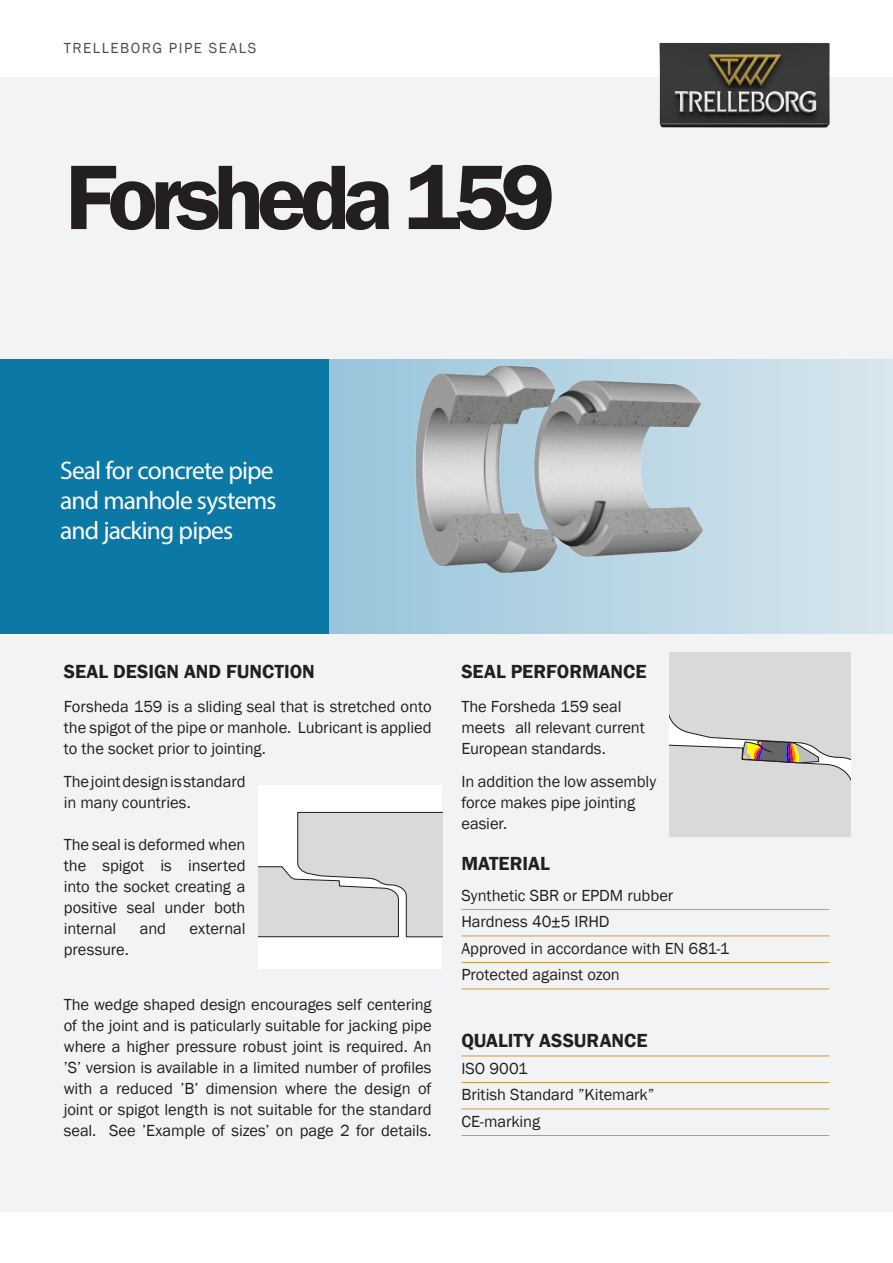
<style>
.page{position:relative;width:893px;height:1263px;background:#fff}
.page>*{position:absolute;margin:0;border:0;box-sizing:border-box;transform-origin:0 0}
.t1{font:600 94.8px "Franklin Gothic";letter-spacing:-.085em;color:#231f20}
.TPS_Reg_quote_-_Whit{font:25.5px/30px "Myriad Pro";letter-spacing:-.035em;color:#fff;text-align:justify}
.TPS_Bold_CAPS_subhea{font:600 19.5px "Franklin Gothic";color:#231f20}
.TPS_Small_points_wit{font:600 19.5px "Franklin Gothic";color:#231f20}
.TPS_Body_copy_-_blac{font:600 19.5px "Franklin Gothic";color:#231f20}
.TPS_Body_copy_-_blac-2{font:16.5px/21px "Franklin Gothic";letter-spacing:-.005em;color:#231f20;text-align:justify}
.TPS_Small_points_wit-2{font:16.5px "Franklin Gothic";letter-spacing:-.005em;color:#231f20}
.t2{font:15px "Franklin Gothic";letter-spacing:.1em;color:#231f20}
</style>
<div class="page">
<div style="left:0;top:78px;width:893px;height:1134px;background:#f2f3f4"></div>
<div style="left:329px;top:359px;width:564px;height:275px;background:#d1e2eb"></div>
<img style="left:337px;top:359px;width:440px;height:275px">
<hr style="left:461px;top:909px;width:368px;height:1px;background:#cf9b3d">
<hr style="left:461px;top:936px;width:368px;height:1px;background:#cf9b3d">
<hr style="left:461px;top:962px;width:368px;height:1px;background:#cf9b3d">
<hr style="left:461px;top:989px;width:368px;height:1px;background:#cf9b3d">
<hr style="left:461px;top:1056px;width:368px;height:1px;background:#cf9b3d">
<hr style="left:461px;top:1082px;width:368px;height:1px;background:#cf9b3d">
<hr style="left:461px;top:1109px;width:368px;height:1px;background:#cf9b3d">
<hr style="left:461px;top:1135px;width:368px;height:1px;background:#cf9b3d">
<img style="left:654px;top:43px;width:180px;height:85px">
<div style="left:0;top:359px;width:329px;height:275px;background:#0b78a6"></div>
<div style="left:258px;top:784px;width:184px;height:184px;background:#fff"></div>
<svg style="left:258px;top:812px;width:184px;height:125px"></svg>
<svg style="left:669px;top:653px;width:181px;height:184px"></svg>
<p class="t2" style="left:64px;top:39px;width:194px">TRELLEBORG PIPE SEALS</p>
<p class="t1" style="left:65px;top:139px;width:492px">Forsheda 159</p>
<p class="TPS_Reg_quote_-_Whit" style="left:60px;top:455px;width:218px">Seal for concrete pipe and manhole systems and jacking pipes</p>
<p class="TPS_Bold_CAPS_subhea" style="left:64px;top:659px;width:253px">SEAL DESIGN AND FUNCTION</p>
<p class="TPS_Body_copy_-_blac-2" style="left:64px;top:696px;width:369px">Forsheda 159 is a sliding seal that is stretched onto the spigot of the pipe or manhole. Lubricant is applied to the socket prior to jointing.</p>
<p class="TPS_Body_copy_-_blac-2" style="left:64px;top:772px;width:183px">The joint design is standard in many countries.</p>
<p class="TPS_Body_copy_-_blac-2" style="left:64px;top:835px;width:183px">The seal is deformed when the spigot is inserted into the socket creating a positive seal under both internal</p>
<p class="TPS_Body_copy_-_blac-2" style="left:140px;top:919px;width:28px">and</p>
<p class="TPS_Body_copy_-_blac-2" style="left:190px;top:919px;width:57px">external</p>
<p class="TPS_Body_copy_-_blac-2" style="left:64px;top:940px;width:67px">pressure.</p>
<p class="TPS_Body_copy_-_blac-2" style="left:64px;top:994px;width:369px">The wedge shaped design encourages self centering of the joint and is paticularly suitable for jacking pipe where a higher pressure robust joint is required. An ’S’ version is available in a limited number of profiles with a reduced ’B’ dimension where the design of joint or spigot length is not suitable for the standard seal. See ’Example of sizes’ on page 2 for details.</p>
<p class="TPS_Bold_CAPS_subhea" style="left:461px;top:659px;width:187px">SEAL PERFORMANCE</p>
<p class="TPS_Body_copy_-_blac-2" style="left:461px;top:696px;width:185px;text-align:left">The Forsheda 159 seal meets all relevant current<br>European standards.</p>
<p class="TPS_Body_copy_-_blac-2" style="left:461px;top:772px;width:196px;text-align:left">In addition the low assembly force makes pipe jointing easier.</p>
<p class="TPS_Body_copy_-_blac" style="left:461px;top:851px;width:90px">MATERIAL</p>
<p class="TPS_Small_points_wit-2" style="left:461px;top:885px;width:213px">Synthetic SBR or EPDM rubber</p>
<p class="TPS_Small_points_wit-2" style="left:461px;top:911px;width:150px">Hardness 40±5 IRHD</p>
<p class="TPS_Small_points_wit-2" style="left:461px;top:938px;width:269px">Approved in accordance with EN 681-1</p>
<p class="TPS_Small_points_wit-2" style="left:461px;top:964px;width:160px">Protected against ozon</p>
<p class="TPS_Small_points_wit" style="left:461px;top:1029px;width:188px">QUALITY ASSURANCE</p>
<p class="TPS_Small_points_wit-2" style="left:461px;top:1058px;width:68px">ISO 9001</p>
<p class="TPS_Small_points_wit-2" style="left:461px;top:1084px;width:195px">British Standard ”Kitemark”</p>
<p class="TPS_Small_points_wit-2" style="left:461px;top:1111px;width:80px">CE-marking</p>
</div>
